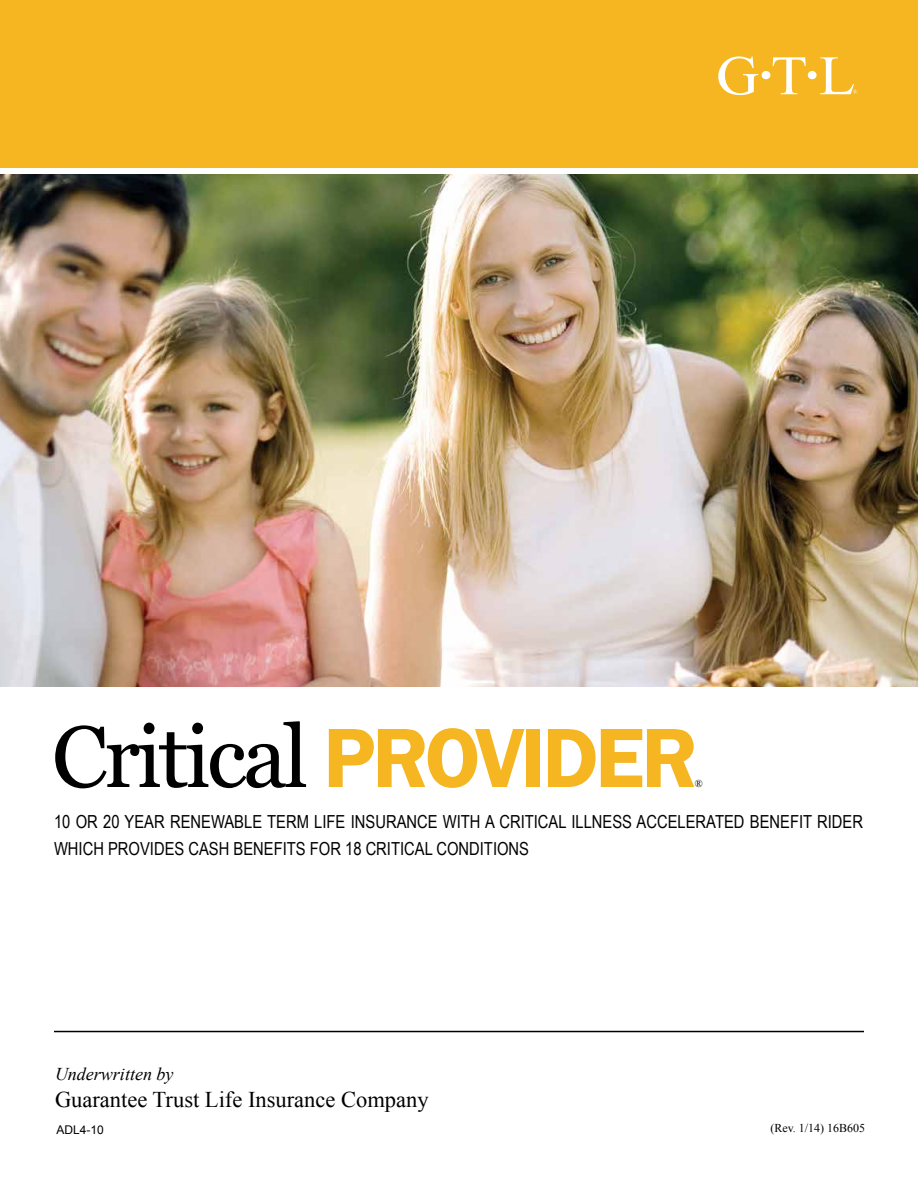
<style>
.page{position:relative;width:918px;height:1188px;background:#fff}
.page>*{position:absolute;margin:0;border:0;box-sizing:border-box;transform-origin:0 0}
.t1{font:87px "Georgia";letter-spacing:-.04em;color:#000}
.t2{font:22.5px "Times New Roman";color:#000}
.t3{font:18px/27px "Arial Narrow";color:#000}
.t4{font:italic 18px "Times New Roman";color:#000}
.t5{font:12px "Times New Roman";color:#000}
.t6{font:12px "Arial";color:#000}
.t7{font:10.5px "Times New Roman";color:#000}
.s1{font-family:"Franklin Gothic";font-weight:600;color:#f5b622}
</style>
<div class="page">
<img style="left:0;top:175px;width:918px;height:512px">
<div style="left:0;top:0;width:918px;height:168px;background:#f5b622"></div>
<svg style="left:718px;top:56px;width:40px;height:39px"></svg>
<svg style="left:773px;top:57px;width:33px;height:37px"></svg>
<div style="left:762px;top:71px;width:8px;height:8px;background:#fff;border-radius:50%"></div>
<div style="left:808px;top:71px;width:9px;height:8px;background:#fff;border-radius:50%"></div>
<svg style="left:820px;top:57px;width:37px;height:37px"></svg>
<hr style="left:54px;top:1031px;width:810px;height:1px;background:#000">
<h1 class="t1" style="left:52px;top:704px;width:648px">Critical <span class="s1">PROVIDER</span></h1>
<p class="t7" style="left:695px;top:776px;width:9px">®</p>
<p class="t3" style="left:54px;top:808px;width:811px">10 OR 20 YEAR RENEWABLE TERM LIFE INSURANCE WITH A CRITICAL ILLNESS ACCELERATED BENEFIT RIDER<br>WHICH PROVIDES CASH BENEFITS FOR 18 CRITICAL CONDITIONS</p>
<p class="t4" style="left:55px;top:1061px;width:120px">Underwritten by</p>
<p class="t2" style="left:55px;top:1084px;width:375px">Guarantee Trust Life Insurance Company</p>
<p class="t6" style="left:56px;top:1122px;width:49px">ADL4-10</p>
<p class="t5" style="left:770px;top:1119px;width:96px">(Rev. 1/14) 16B605</p>
</div>
